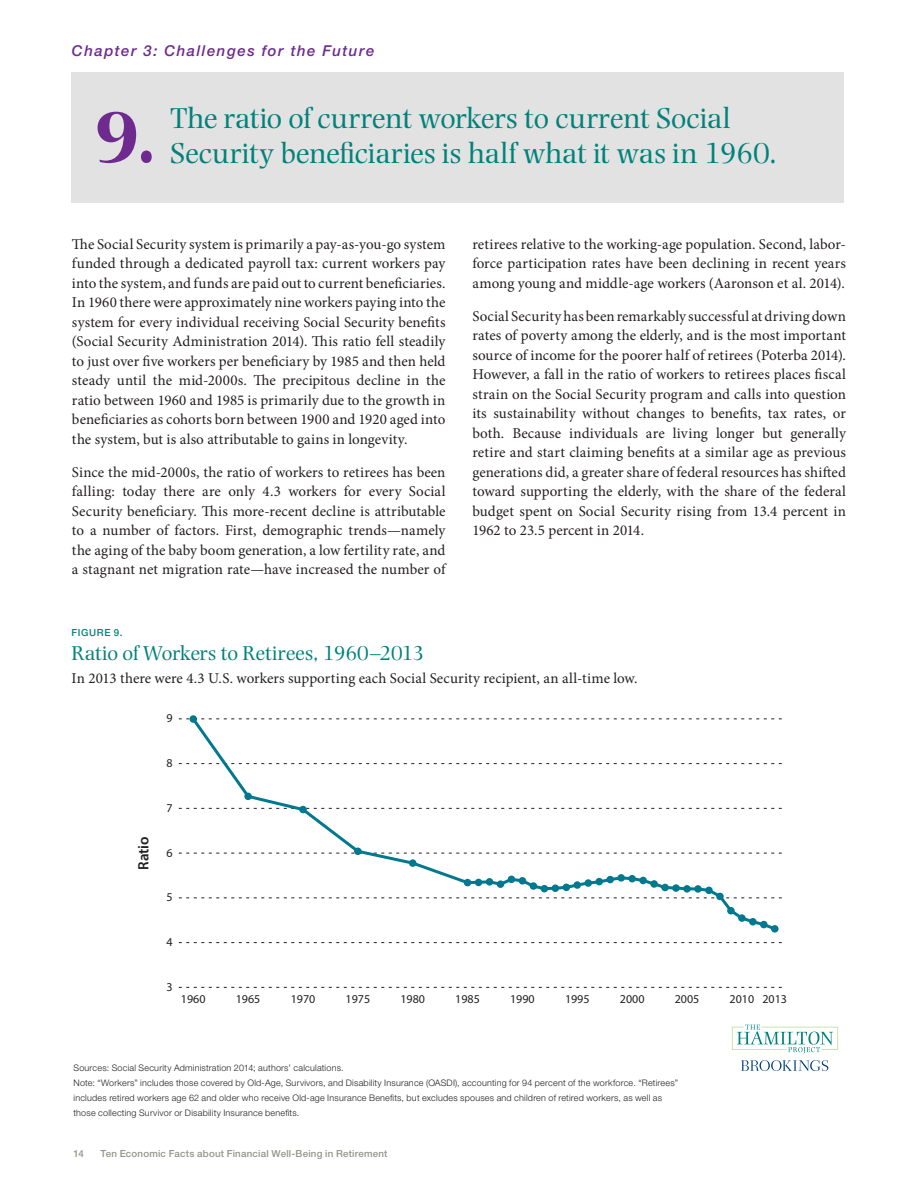
<style>
.page{position:relative;width:918px;height:1188px;background:#fff}
.page>*{position:absolute;margin:0;border:0;box-sizing:border-box;transform-origin:0 0}
.t1{font:700 75px "Photina MT Std";color:#6e2a8e}
.t2{font:30px "Photina MT Std";letter-spacing:-.005em;color:#00827a}
.t3{font:21px "Photina MT Std";letter-spacing:-.01em;color:#00827a}
.t4{font:15px/19.5px "Minion Pro";letter-spacing:.005em;color:#231f20;text-align:justify}
.t5{font:italic 500 15px "Helvetica Neue LT Std";letter-spacing:.1em;color:#6e2a8e}
.t6{font:600 15px "Myriad Pro";color:#231f20}
.t7{font:12px "Myriad Pro";color:#231f20}
.t8{font:500 9.75px "Helvetica Neue LT Std";letter-spacing:.02em;color:#94948a}
.t9{font:500 9.75px "Helvetica Neue LT Std";letter-spacing:.06em;color:#00827a}
.t10{font:300 9px/15px "Helvetica Neue LT Std";letter-spacing:.025em;color:#231f20}
</style>
<div class="page">
<div style="left:72px;top:72px;width:772px;height:131px;background:#e2e2e2"></div>
<svg style="left:741px;top:1060px;width:87px;height:11px"></svg>
<svg style="left:732px;top:1025px;width:106px;height:28px"></svg>
<svg style="left:179px;top:942px;width:603px;height:1px"></svg>
<svg style="left:179px;top:853px;width:603px;height:1px"></svg>
<svg style="left:179px;top:763px;width:603px;height:1px"></svg>
<svg style="left:179px;top:987px;width:603px;height:1px"></svg>
<svg style="left:179px;top:808px;width:603px;height:1px"></svg>
<svg style="left:179px;top:719px;width:603px;height:1px"></svg>
<svg style="left:179px;top:875px;width:603px;height:57px"></svg>
<div style="left:475px;top:879px;width:7px;height:7px;background:#00788f;border-radius:50%"></div>
<div style="left:486px;top:878px;width:7px;height:8px;background:#00788f;border-radius:50%"></div>
<div style="left:497px;top:880px;width:7px;height:8px;background:#00788f;border-radius:50%"></div>
<div style="left:508px;top:876px;width:7px;height:7px;background:#00788f;border-radius:50%"></div>
<div style="left:519px;top:877px;width:7px;height:8px;background:#00788f;border-radius:50%"></div>
<div style="left:530px;top:882px;width:7px;height:8px;background:#00788f;border-radius:50%"></div>
<div style="left:541px;top:885px;width:7px;height:7px;background:#00788f;border-radius:50%"></div>
<div style="left:552px;top:884px;width:7px;height:8px;background:#00788f;border-radius:50%"></div>
<div style="left:563px;top:884px;width:7px;height:7px;background:#00788f;border-radius:50%"></div>
<div style="left:574px;top:881px;width:7px;height:8px;background:#00788f;border-radius:50%"></div>
<div style="left:585px;top:879px;width:7px;height:8px;background:#00788f;border-radius:50%"></div>
<div style="left:595px;top:878px;width:8px;height:7px;background:#00788f;border-radius:50%"></div>
<div style="left:606px;top:876px;width:8px;height:7px;background:#00788f;border-radius:50%"></div>
<div style="left:617px;top:874px;width:8px;height:8px;background:#00788f;border-radius:50%"></div>
<div style="left:628px;top:875px;width:8px;height:7px;background:#00788f;border-radius:50%"></div>
<div style="left:639px;top:877px;width:8px;height:7px;background:#00788f;border-radius:50%"></div>
<div style="left:650px;top:880px;width:8px;height:8px;background:#00788f;border-radius:50%"></div>
<div style="left:661px;top:884px;width:8px;height:7px;background:#00788f;border-radius:50%"></div>
<div style="left:672px;top:884px;width:8px;height:8px;background:#00788f;border-radius:50%"></div>
<div style="left:683px;top:885px;width:8px;height:8px;background:#00788f;border-radius:50%"></div>
<div style="left:694px;top:885px;width:8px;height:8px;background:#00788f;border-radius:50%"></div>
<div style="left:705px;top:887px;width:8px;height:7px;background:#00788f;border-radius:50%"></div>
<div style="left:716px;top:893px;width:8px;height:7px;background:#00788f;border-radius:50%"></div>
<div style="left:727px;top:907px;width:8px;height:7px;background:#00788f;border-radius:50%"></div>
<div style="left:738px;top:914px;width:8px;height:8px;background:#00788f;border-radius:50%"></div>
<div style="left:749px;top:918px;width:8px;height:8px;background:#00788f;border-radius:50%"></div>
<div style="left:760px;top:921px;width:8px;height:7px;background:#00788f;border-radius:50%"></div>
<div style="left:771px;top:925px;width:8px;height:8px;background:#00788f;border-radius:50%"></div>
<svg style="left:189px;top:715px;width:282px;height:171px"></svg>
<p class="t5" style="left:72px;top:42px;width:304px">Chapter 3: Challenges for the Future</p>
<h1 class="t1" style="left:94px;top:94px;width:64px">9.</h1>
<h2 class="t2" style="left:170px;top:101px;width:562px">The ratio of current workers to current Social</h2>
<h2 class="t2" style="left:170px;top:136px;width:608px">Security beneficiaries is half what it was in 1960.</h2>
<p class="t4" style="left:72px;top:234px;width:375px">The Social Security system is primarily a pay-as-you-go system funded through a dedicated payroll tax: current workers pay into the system, and funds are paid out to current beneficiaries.<br>In 1960 there were approximately nine workers paying into the system for every individual receiving Social Security benefits (Social Security Administration 2014). This ratio fell steadily to just over five workers per beneficiary by 1985 and then held steady until the mid-2000s. The precipitous decline in the ratio between 1960 and 1985 is primarily due to the growth in beneficiaries as cohorts born between 1900 and 1920 aged into the system, but is also attributable to gains in longevity.</p>
<p class="t4" style="left:72px;top:462px;width:375px">Since the mid-2000s, the ratio of workers to retirees has been falling: today there are only 4.3 workers for every Social Security beneficiary. This more-recent decline is attributable to a number of factors. First, demographic trends—namely the aging of the baby boom generation, a low fertility rate, and a stagnant net migration rate—have increased the number of</p>
<p class="t4" style="left:472px;top:234px;width:375px">retirees relative to the working-age population. Second, labor&shy;force participation rates have been declining in recent years among young and middle-age workers (Aaronson et al. 2014).</p>
<p class="t4" style="left:472px;top:306px;width:375px">Social Security has been remarkably successful at driving down rates of poverty among the elderly, and is the most important source of income for the poorer half of retirees (Poterba 2014).<br>However, a fall in the ratio of workers to retirees places fiscal strain on the Social Security program and calls into question its sustainability without changes to benefits, tax rates, or both. Because individuals are living longer but generally retire and start claiming benefits at a similar age as previous generations did, a greater share of federal resources has shifted toward supporting the elderly, with the share of the federal budget spent on Social Security rising from 13.4 percent in 1962 to 23.5 percent in 2014.</p>
<p class="t9" style="left:72px;top:627px;width:53px">FIGURE 9.</p>
<h3 class="t3" style="left:72px;top:642px;width:354px">Ratio of Workers to Retirees, 1960–2013</h3>
<p class="t4" style="left:72px;top:668px;width:568px">In 2013 there were 4.3 U.S. workers supporting each Social Security recipient, an all-time low.</p>
<p class="t7" style="left:166px;top:711px;width:8px">9</p>
<p class="t7" style="left:166px;top:756px;width:8px">8</p>
<p class="t6" style="left:134px;top:870px;width:35px;rotate:-90deg">Ratio</p>
<p class="t7" style="left:166px;top:800px;width:8px">7</p>
<p class="t7" style="left:166px;top:845px;width:8px">6</p>
<p class="t7" style="left:166px;top:890px;width:8px">5</p>
<p class="t7" style="left:166px;top:935px;width:8px">4</p>
<p class="t7" style="left:166px;top:979px;width:8px">3</p>
<p class="t7" style="left:181px;top:991px;width:26px">1960</p>
<p class="t7" style="left:236px;top:991px;width:26px">1965</p>
<p class="t7" style="left:291px;top:991px;width:26px">1970</p>
<p class="t7" style="left:346px;top:991px;width:26px">1975</p>
<p class="t7" style="left:400px;top:991px;width:26px">1980</p>
<p class="t7" style="left:455px;top:991px;width:26px">1985</p>
<p class="t7" style="left:510px;top:991px;width:26px">1990</p>
<p class="t7" style="left:565px;top:991px;width:26px">1995</p>
<p class="t7" style="left:620px;top:991px;width:26px">2000</p>
<p class="t7" style="left:675px;top:991px;width:26px">2005</p>
<p class="t7" style="left:730px;top:991px;width:59px">2010 2013</p>
<p class="t10" style="left:74px;top:1060px;width:606px">Sources: Social Security Administration 2014; authors’ calculations.<br>Note: “Workers” includes those covered by Old-Age, Survivors, and Disability Insurance (OASDI), accounting for 94 percent of the workforce. “Retirees” includes retired workers age 62 and older who receive Old-age Insurance Benefits, but excludes spouses and children of retired workers, as well as those collecting Survivor or Disability Insurance benefits.</p>
<p class="t8" style="left:74px;top:1147px;width:12px">14</p>
<p class="t8" style="left:100px;top:1147px;width:289px">Ten Economic Facts about Financial Well-Being in Retirement</p>
</div>
